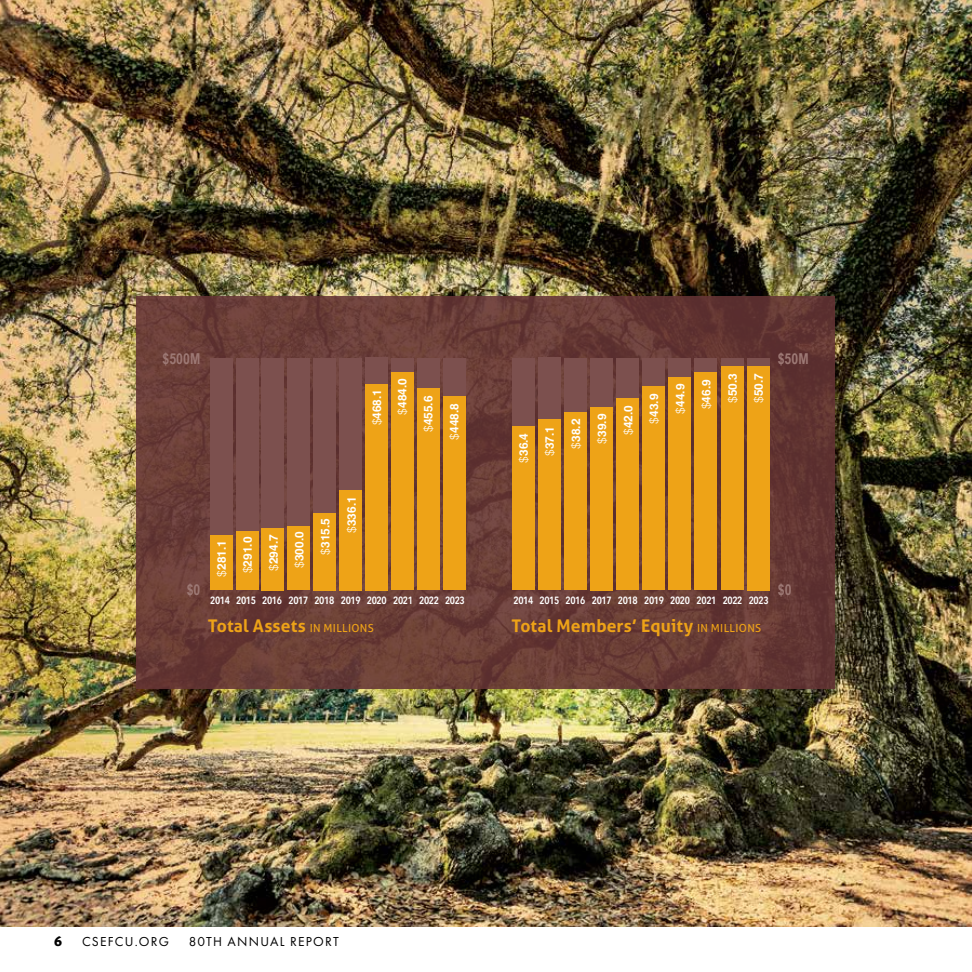
<style>
.page{position:relative;width:972px;height:972px;background:#fff}
.page>*{position:absolute;margin:0;border:0;box-sizing:border-box;transform-origin:0 0}
.t1{font:700 17.4px "Aller";letter-spacing:.005em;color:#eea317}
.t2{font:700 15px "Arial Narrow";letter-spacing:.005em;color:#9d7975}
.t3{font:13.5px "Futura PT";letter-spacing:.09em;color:#000}
.t4{font:700 11.85px/25.3px "Helvetica";color:#fff}
.t5{font:600 10.5px "Avenir Next Condensed";letter-spacing:-.035em;color:#fff}
.s1{font-weight:300}
.s2{font-weight:400;font-size:11.1px}
.s3{font-family:"Alegreya Sans";font-weight:800;font-size:16.5px}
</style>
<div class="page">
<img style="left:0;top:0;width:972px;height:927px">
<img style="left:971px;top:0;width:1px;height:841px">
<svg style="left:137px;top:296px;width:698px;height:393px;background:#683b36"></svg>
<div style="left:210px;top:358px;width:22px;height:185px;background:#7c504e"></div>
<div style="left:236px;top:358px;width:22px;height:182px;background:#7c504e"></div>
<div style="left:262px;top:358px;width:22px;height:176px;background:#7c504e"></div>
<div style="left:287px;top:358px;width:23px;height:195px;background:#7c504e"></div>
<div style="left:313px;top:358px;width:23px;height:168px;background:#7c504e"></div>
<div style="left:339px;top:358px;width:23px;height:140px;background:#7c504e"></div>
<div style="left:365px;top:358px;width:23px;height:206px;background:#7c504e"></div>
<div style="left:391px;top:358px;width:23px;height:217px;background:#7c504e"></div>
<div style="left:443px;top:358px;width:23px;height:201px;background:#7c504e"></div>
<div style="left:210px;top:535px;width:22px;height:55px;background:#eea317"></div>
<div style="left:236px;top:531px;width:22px;height:59px;background:#eea317"></div>
<div style="left:262px;top:528px;width:22px;height:62px;background:#eea317"></div>
<div style="left:287px;top:526px;width:23px;height:64px;background:#eea317"></div>
<div style="left:313px;top:513px;width:23px;height:77px;background:#eea317"></div>
<div style="left:339px;top:490px;width:23px;height:100px;background:#eea317"></div>
<div style="left:365px;top:384px;width:23px;height:206px;background:#eea317"></div>
<div style="left:391px;top:373px;width:23px;height:217px;background:#eea317"></div>
<div style="left:417px;top:358px;width:23px;height:201px;background:#7c504e"></div>
<div style="left:417px;top:389px;width:23px;height:201px;background:#eea317"></div>
<div style="left:443px;top:396px;width:23px;height:194px;background:#eea317"></div>
<div style="left:642px;top:358px;width:23px;height:163px;background:#7c504e"></div>
<div style="left:668px;top:358px;width:23px;height:172px;background:#7c504e"></div>
<div style="left:695px;top:358px;width:22px;height:177px;background:#7c504e"></div>
<div style="left:616px;top:358px;width:23px;height:151px;background:#7c504e"></div>
<div style="left:590px;top:358px;width:23px;height:142px;background:#7c504e"></div>
<div style="left:564px;top:358px;width:23px;height:137px;background:#7c504e"></div>
<div style="left:538px;top:358px;width:23px;height:130px;background:#7c504e"></div>
<div style="left:512px;top:358px;width:23px;height:123px;background:#7c504e"></div>
<div style="left:642px;top:387px;width:23px;height:203px;background:#eea317"></div>
<div style="left:668px;top:377px;width:23px;height:213px;background:#eea317"></div>
<div style="left:695px;top:372px;width:22px;height:218px;background:#eea317"></div>
<div style="left:616px;top:399px;width:23px;height:191px;background:#eea317"></div>
<div style="left:590px;top:407px;width:23px;height:183px;background:#eea317"></div>
<div style="left:564px;top:412px;width:23px;height:178px;background:#eea317"></div>
<div style="left:538px;top:419px;width:23px;height:171px;background:#eea317"></div>
<div style="left:512px;top:426px;width:23px;height:164px;background:#eea317"></div>
<div style="left:721px;top:358px;width:22px;height:183px;background:#7c504e"></div>
<div style="left:721px;top:366px;width:22px;height:224px;background:#eea317"></div>
<div style="left:747px;top:358px;width:23px;height:183px;background:#7c504e"></div>
<div style="left:747px;top:366px;width:23px;height:224px;background:#eea317"></div>
<p class="t2" style="left:163px;top:347px;width:39px">$500M</p>
<p class="t4" style="left:366px;top:415px;width:38px;text-indent:-11px;rotate:-90deg"><span class="s1">$</span>468.1 <span class="s1">$</span>484.0</p>
<p class="t4" style="left:417px;top:432px;width:38px;rotate:-90deg"><span class="s1">$</span>455.6</p>
<p class="t4" style="left:443px;top:440px;width:38px;rotate:-90deg"><span class="s1">$</span>448.8</p>
<p class="t2" style="left:187px;top:578px;width:15px">$0</p>
<p class="t4" style="left:210px;top:577px;width:38px;rotate:-90deg"><span class="s1">$</span>281.1</p>
<p class="t4" style="left:236px;top:573px;width:38px;rotate:-90deg"><span class="s1">$</span>291.0</p>
<p class="t4" style="left:262px;top:571px;width:38px;rotate:-90deg"><span class="s1">$</span>294.7</p>
<p class="t4" style="left:288px;top:568px;width:38px;rotate:-90deg"><span class="s1">$</span>300.0</p>
<p class="t4" style="left:314px;top:555px;width:38px;rotate:-90deg"><span class="s1">$</span>315.5</p>
<p class="t4" style="left:340px;top:533px;width:38px;rotate:-90deg"><span class="s1">$</span>336.1</p>
<p class="t5" style="left:210px;top:592px;width:126px">2014 2015 2016 2017 2018</p>
<p class="t5" style="left:367px;top:592px;width:21px">2020</p>
<p class="t5" style="left:341px;top:592px;width:21px">2019</p>
<p class="t5" style="left:393px;top:592px;width:21px">2021</p>
<p class="t1" style="left:208px;top:615px;width:167px">Total Assets <span class="s2">IN MILLIONS</span></p>
<p class="t5" style="left:419px;top:592px;width:21px">2022</p>
<p class="t5" style="left:445px;top:592px;width:21px">2023</p>
<p class="t4" style="left:512px;top:463px;width:31px;rotate:-90deg"><span class="s1">$</span>36.4</p>
<p class="t4" style="left:538px;top:456px;width:31px;rotate:-90deg"><span class="s1">$</span>37.1</p>
<p class="t4" style="left:565px;top:449px;width:31px;rotate:-90deg"><span class="s1">$</span>38.2</p>
<p class="t4" style="left:591px;top:444px;width:31px;rotate:-90deg"><span class="s1">$</span>39.9</p>
<p class="t4" style="left:617px;top:424px;width:31px;line-height:25.8px;text-indent:-11px;rotate:-90deg"><span class="s1">$</span>42.0 <span class="s1">$</span>43.9</p>
<p class="t4" style="left:669px;top:414px;width:31px;rotate:-90deg"><span class="s1">$</span>44.9</p>
<p class="t4" style="left:695px;top:409px;width:31px;rotate:-90deg"><span class="s1">$</span>46.9</p>
<p class="t4" style="left:721px;top:403px;width:31px;rotate:-90deg"><span class="s1">$</span>50.3</p>
<p class="t4" style="left:747px;top:403px;width:31px;rotate:-90deg"><span class="s1">$</span>50.7</p>
<p class="t2" style="left:778px;top:347px;width:32px">$50M</p>
<p class="t5" style="left:514px;top:592px;width:204px">2014 2015 2016 2017 2018 2019 2020 2021</p>
<p class="t5" style="left:723px;top:592px;width:21px">2022</p>
<p class="t5" style="left:749px;top:592px;width:21px">2023</p>
<p class="t1" style="left:512px;top:615px;width:251px">Total Members’ Equity <span class="s2">IN MILLIONS</span></p>
<p class="t2" style="left:778px;top:578px;width:15px">$0</p>
<p class="t3" style="left:54px;top:934px;width:117px"><span class="s3">6</span> CSEFCU.ORG</p>
<p class="t3" style="left:189px;top:934px;width:152px">80TH ANNUAL REPORT</p>
</div>
